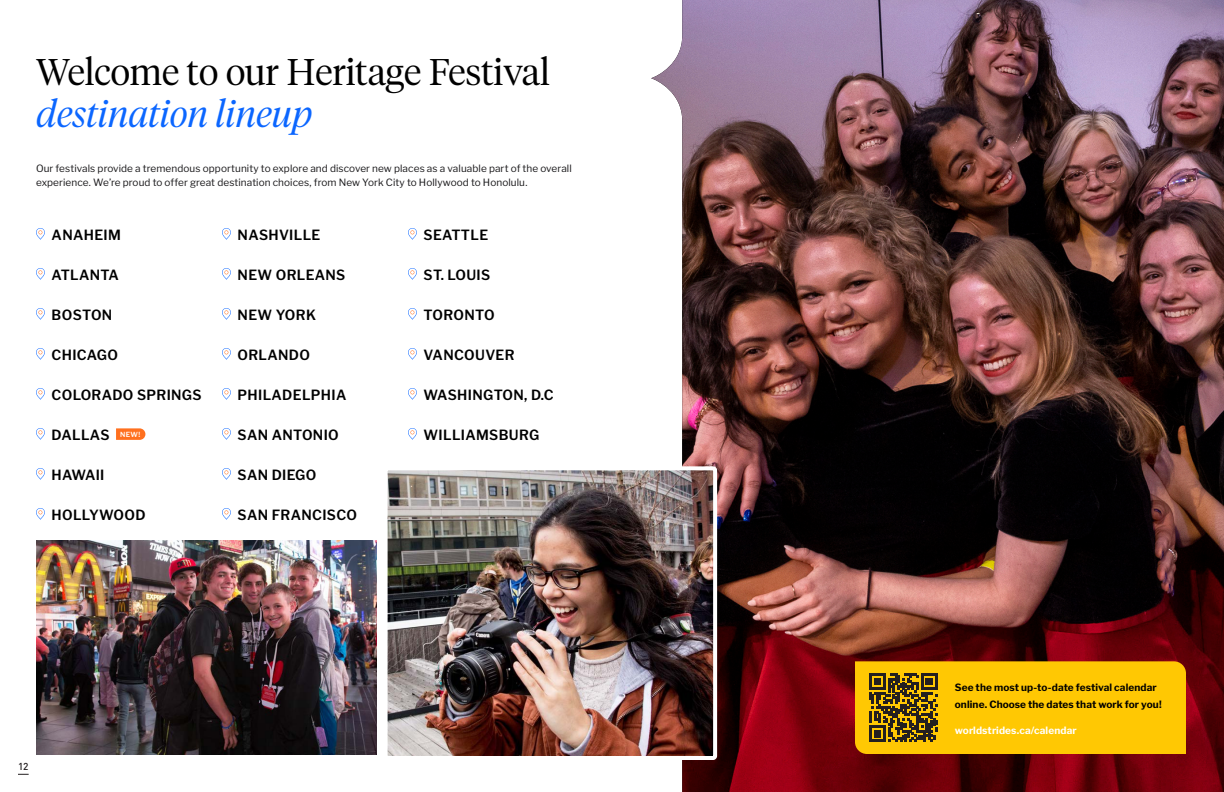
<style>
.page{position:relative;width:1224px;height:792px;background:#fff}
.page>*{position:absolute;margin:0;border:0;box-sizing:border-box;transform-origin:0 0}
.t1{font:300 37px/42px "Tiempos Headline";color:#000}
.t2{font:600 14px "Libre Franklin";letter-spacing:.025em;color:#000}
.B2_Body_Text_10_14_-_Din_pro{font:10px/14px "Libre Franklin";letter-spacing:.01em;color:#181719}
.B2_Body_Text_10_14_-_Din_pro-2{font:700 10px/17px "Libre Franklin";letter-spacing:.01em;color:#000}
.B2_Body_Text_10_14_-_Din_pro-3{font:700 10px "Libre Franklin";letter-spacing:.01em;color:#fff}
.t3{font:500 10px "DIN Pro";color:#231f20}
.t4{font:600 7px "Libre Franklin";color:#fff}
.s1{font-style:italic;color:#0b66ff}
</style>
<div class="page">
<svg style="left:36px;top:228px;width:9px;height:12px"></svg>
<svg style="left:36px;top:268px;width:9px;height:12px"></svg>
<svg style="left:36px;top:308px;width:9px;height:12px"></svg>
<svg style="left:36px;top:348px;width:9px;height:12px"></svg>
<svg style="left:36px;top:388px;width:9px;height:12px"></svg>
<svg style="left:36px;top:428px;width:9px;height:12px"></svg>
<svg style="left:36px;top:468px;width:9px;height:12px"></svg>
<svg style="left:36px;top:508px;width:9px;height:12px"></svg>
<svg style="left:222px;top:228px;width:9px;height:12px"></svg>
<svg style="left:222px;top:268px;width:9px;height:12px"></svg>
<svg style="left:222px;top:308px;width:9px;height:12px"></svg>
<svg style="left:222px;top:348px;width:9px;height:12px"></svg>
<svg style="left:222px;top:388px;width:9px;height:12px"></svg>
<svg style="left:222px;top:428px;width:9px;height:12px"></svg>
<svg style="left:222px;top:468px;width:9px;height:12px"></svg>
<svg style="left:222px;top:508px;width:9px;height:12px"></svg>
<svg style="left:408px;top:228px;width:9px;height:12px"></svg>
<svg style="left:408px;top:268px;width:9px;height:12px"></svg>
<svg style="left:408px;top:308px;width:9px;height:12px"></svg>
<svg style="left:408px;top:348px;width:9px;height:12px"></svg>
<svg style="left:408px;top:388px;width:9px;height:12px"></svg>
<svg style="left:408px;top:428px;width:9px;height:12px"></svg>
<img style="left:651px;top:0;width:573px;height:792px">
<img style="left:389px;top:471px;width:323px;height:284px">
<div style="left:384px;top:466px;width:333px;height:294px;border:4px solid #fff;border-radius:2px"></div>
<img style="left:36px;top:540px;width:340px;height:215px">
<svg style="left:116px;top:428px;width:29px;height:12px"></svg>
<svg style="left:855px;top:661px;width:331px;height:93px"></svg>
<p class="t1" style="left:36px;top:51px;width:515px">Welcome to our Heritage Festival <span class="s1">destination lineup</span></p>
<p class="B2_Body_Text_10_14_-_Din_pro" style="left:36px;top:162px;width:537px">Our festivals provide a tremendous opportunity to explore and discover new places as a valuable part of the overall experience. We’re proud to offer great destination choices, from New York City to Hollywood to Honolulu.</p>
<p class="t2" style="left:52px;top:226px;width:71px">ANAHEIM</p>
<p class="t2" style="left:52px;top:266px;width:69px">ATLANTA</p>
<p class="t2" style="left:52px;top:306px;width:62px">BOSTON</p>
<p class="t2" style="left:52px;top:346px;width:68px">CHICAGO</p>
<p class="t2" style="left:52px;top:386px;width:152px">COLORADO SPRINGS</p>
<p class="t2" style="left:52px;top:426px;width:60px">DALLAS</p>
<p class="t2" style="left:52px;top:466px;width:54px">HAWAII</p>
<p class="t2" style="left:52px;top:506px;width:95px">HOLLYWOOD</p>
<p class="t4" style="left:120px;top:431px;width:22px">NEW!</p>
<p class="t2" style="left:238px;top:226px;width:84px">NASHVILLE</p>
<p class="t2" style="left:238px;top:266px;width:109px">NEW ORLEANS</p>
<p class="t2" style="left:238px;top:306px;width:80px">NEW YORK</p>
<p class="t2" style="left:238px;top:346px;width:74px">ORLANDO</p>
<p class="t2" style="left:238px;top:386px;width:110px">PHILADELPHIA</p>
<p class="t2" style="left:238px;top:426px;width:103px">SAN ANTONIO</p>
<p class="t2" style="left:238px;top:466px;width:80px">SAN DIEGO</p>
<p class="t2" style="left:238px;top:506px;width:121px">SAN FRANCISCO</p>
<p class="t2" style="left:424px;top:226px;width:66px">SEATTLE</p>
<p class="t2" style="left:424px;top:266px;width:68px">ST. LOUIS</p>
<p class="t2" style="left:424px;top:306px;width:72px">TORONTO</p>
<p class="t2" style="left:424px;top:346px;width:93px">VANCOUVER</p>
<p class="t2" style="left:424px;top:386px;width:131px">WASHINGTON, D.C</p>
<p class="t2" style="left:424px;top:426px;width:117px">WILLIAMSBURG</p>
<p class="t3" style="left:18px;top:759px;width:12px">12</p>
<p class="B2_Body_Text_10_14_-_Din_pro-2" style="left:955px;top:679px;width:208px">See the most up-to-date festival calendar online. Choose the dates that work for you!</p>
<p class="B2_Body_Text_10_14_-_Din_pro-3" style="left:955px;top:724px;width:123px">worldstrides.ca/calendar</p>
</div>
